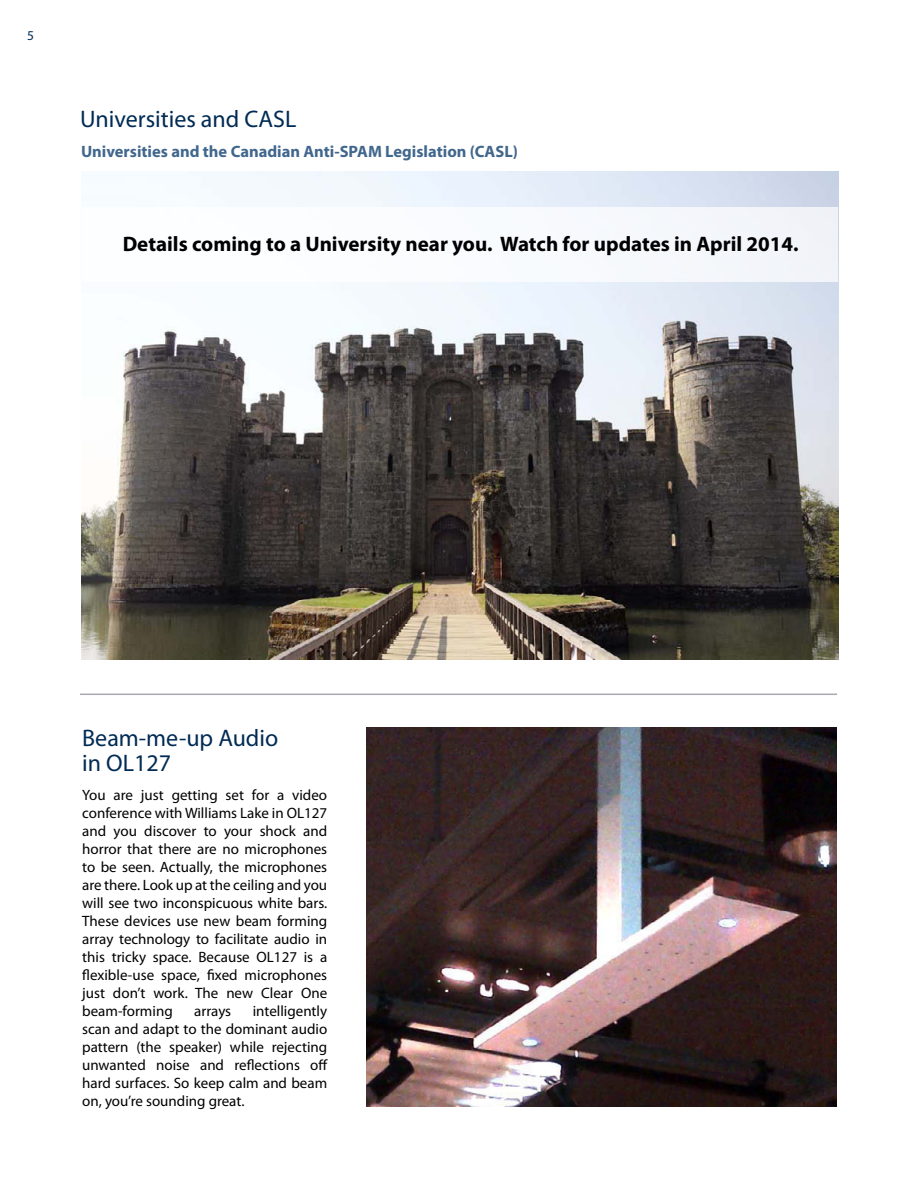
<style>
.page{position:relative;width:918px;height:1188px;background:#fff}
.page>*{position:absolute;margin:0;border:0;box-sizing:border-box;transform-origin:0 0}
.t1{font:24px/25.5px "Myriad Pro";color:#002b54}
.t2{font:700 21px "Myriad Pro";color:#000}
.t3{font:700 16.5px "Myriad Pro";color:#41678d}
.t4{font:15px/18px "Myriad Pro";color:#000;text-align:justify}
.t5{font:13.5px "Myriad Pro";color:#002b54}
</style>
<div class="page">
<img style="left:81px;top:172px;width:757px;height:488px">
<hr style="left:80px;top:694px;width:757px;height:1px;background:#a7a9ac">
<img style="left:366px;top:728px;width:471px;height:379px">
<div style="left:82px;top:207px;width:756px;height:75px;background:#fff"></div>
<p class="t5" style="left:27px;top:28px;width:8px">5</p>
<h1 class="t1" style="left:80px;top:106px;width:218px">Universities and CASL</h1>
<p class="t3" style="left:81px;top:141px;width:439px">Universities and the Canadian Anti-SPAM Legislation (CASL)</p>
<h2 class="t2" style="left:123px;top:231px;width:677px">Details coming to a University near you. Watch for updates in April 2014.</h2>
<h1 class="t1" style="left:82px;top:725px;width:198px">Beam-me-up Audio in OL127</h1>
<p class="t4" style="left:82px;top:786px;width:247px">You are just getting set for a video conference with Williams Lake in OL127 and you discover to your shock and horror that there are no microphones to be seen. Actually, the microphones are there. Look up at the ceiling and you will see two inconspicuous white bars.<br>These devices use new beam forming array technology to facilitate audio in this tricky space. Because OL127 is a flexible-use space, fixed microphones just don’t work. The new Clear One beam-forming</p>
<p class="t4" style="left:82px;top:1002px;width:247px;text-indent:171px">intelligently scan and adapt to the dominant audio pattern (the speaker) while rejecting unwanted noise and reflections off hard surfaces. So keep calm and beam on, you’re sounding great.</p>
<p class="t4" style="left:194px;top:1002px;width:39px">arrays</p>
</div>
